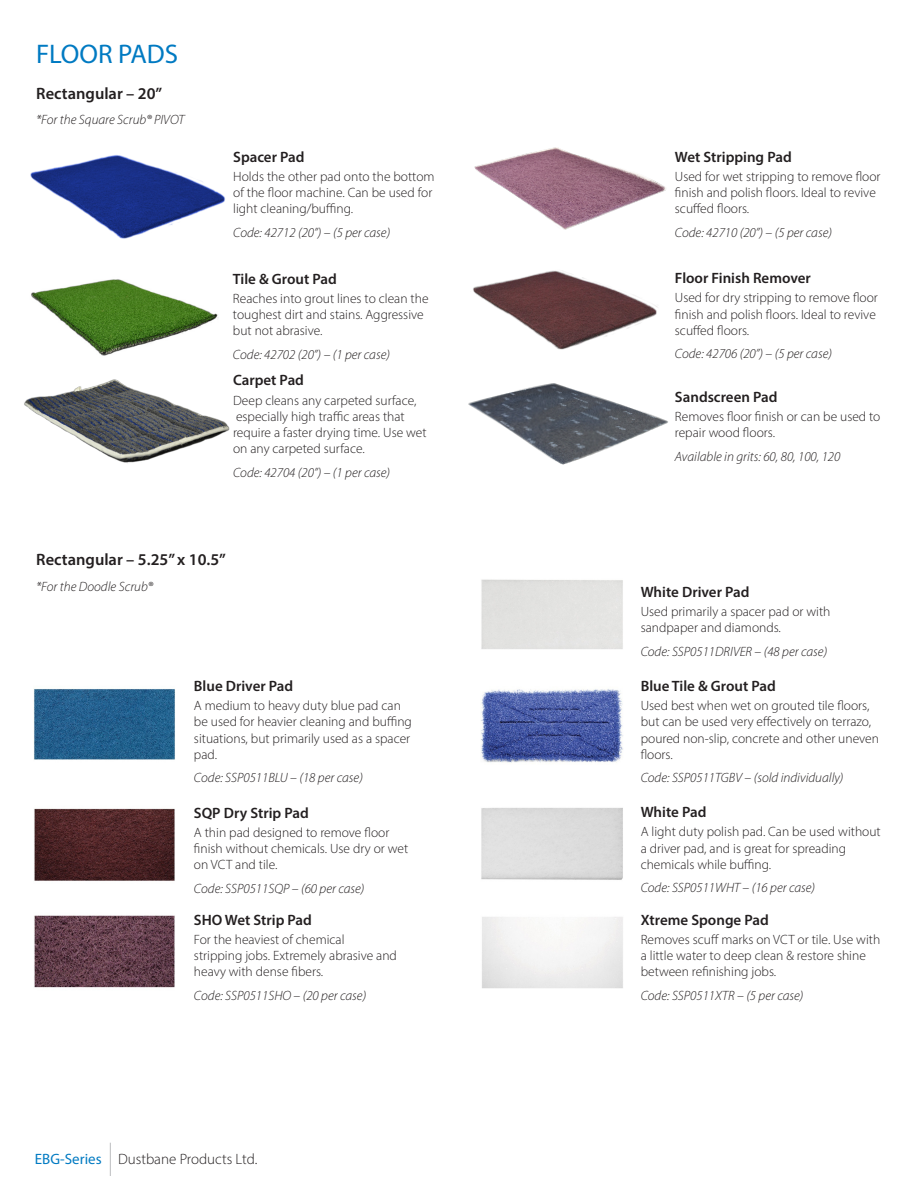
<style>
.page{position:relative;width:918px;height:1188px;background:#fff}
.page>*{position:absolute;margin:0;border:0;box-sizing:border-box;transform-origin:0 0}
.Cap_Titles{font:27px "Myriad Pro";color:#007ac2}
.t1{font:600 16.5px "Myriad Pro";color:#231f20}
.General_Subtext{font:600 15px "Myriad Pro";color:#231f20}
.General_Text{font:600 15px "Myriad Pro";color:#231f20}
.t2{font:300 15px "Myriad Pro";color:#231f20}
.General_Text-2{font:300 13.5px/16.2px "Myriad Pro";color:#231f20}
.General_Text-3{font:italic 300 13.5px "Myriad Pro";color:#231f20}
.s1{font-weight:400;color:#007ac2}
</style>
<div class="page">
<hr style="left:110px;top:1143px;width:1px;height:33px;background:#bcbdc0">
<img style="left:30px;top:155px;width:195px;height:84px">
<img style="left:31px;top:279px;width:187px;height:60px">
<img style="left:474px;top:147px;width:192px;height:76px">
<img style="left:34px;top:689px;width:141px;height:71px">
<div style="left:481px;top:579px;width:142px;height:70px;background:#e3e2e0"></div>
<img style="left:34px;top:915px;width:141px;height:73px">
<img style="left:34px;top:808px;width:141px;height:73px">
<img style="left:481px;top:689px;width:142px;height:74px">
<img style="left:481px;top:808px;width:142px;height:72px">
<img style="left:468px;top:388px;width:200px;height:77px">
<img style="left:24px;top:339px;width:206px;height:124px">
<img style="left:473px;top:223px;width:184px;height:165px">
<p class="Cap_Titles" style="left:36px;top:38px;width:144px">FLOOR PADS</p>
<p class="t1" style="left:36px;top:83px;width:128px">Rectangular – 20”</p>
<p class="General_Text-3" style="left:36px;top:112px;width:150px">*For the Square Scrub® PIVOT</p>
<p class="General_Text" style="left:233px;top:147px;width:73px">Spacer Pad</p>
<p class="General_Text-2" style="left:233px;top:168px;width:203px">Holds the other pad onto the bottom of the floor machine. Can be used for light cleaning/buffing.</p>
<p class="General_Text-3" style="left:233px;top:224px;width:159px">Code: 42712 (20”) – (5 per case)</p>
<p class="General_Subtext" style="left:233px;top:269px;width:105px">Tile &amp; Grout Pad</p>
<p class="General_Text-2" style="left:233px;top:290px;width:197px">Reaches into grout lines to clean the toughest dirt and stains. Aggressive but not abrasive.</p>
<p class="General_Text-3" style="left:233px;top:346px;width:159px">Code: 42702 (20”) – (1 per case)</p>
<p class="General_Text" style="left:233px;top:371px;width:72px">Carpet Pad</p>
<p class="General_Text-2" style="left:233px;top:392px;width:195px">Deep cleans any carpeted surface, especially high traffic areas that require a faster drying time. Use wet on any carpeted surface.</p>
<p class="General_Text-3" style="left:233px;top:464px;width:159px">Code: 42704 (20”) – (1 per case)</p>
<p class="t1" style="left:36px;top:549px;width:191px">Rectangular – 5.25” x 10.5”</p>
<p class="General_Text-3" style="left:36px;top:578px;width:119px">*For the Doodle Scrub®</p>
<p class="General_Subtext" style="left:194px;top:676px;width:101px">Blue Driver Pad</p>
<p class="General_Text-2" style="left:194px;top:697px;width:220px">A medium to heavy duty blue pad can be used for heavier cleaning and buffing situations, but primarily used as a spacer pad.</p>
<p class="General_Text-3" style="left:194px;top:770px;width:170px">Code: SSP0511BLU – (18 per case)</p>
<p class="General_Subtext" style="left:194px;top:803px;width:116px">SQP Dry Strip Pad</p>
<p class="General_Text-2" style="left:194px;top:824px;width:216px">A thin pad designed to remove floor finish without chemicals. Use dry or wet on VCT and tile.</p>
<p class="General_Text-3" style="left:194px;top:880px;width:172px">Code: SSP0511SQP – (60 per case)</p>
<p class="General_Subtext" style="left:194px;top:910px;width:120px">SHO Wet Strip Pad</p>
<p class="General_Text-2" style="left:194px;top:931px;width:205px">For the heaviest of chemical<br>stripping jobs. Extremely abrasive and heavy with dense fibers.</p>
<p class="General_Text-3" style="left:194px;top:987px;width:174px">Code: SSP0511SHO – (20 per case)</p>
<p class="t2" style="left:35px;top:1150px;width:224px"><span class="s1">EBG-Series</span> Dustbane Products Ltd.</p>
<p class="General_Text" style="left:675px;top:147px;width:118px">Wet Stripping Pad</p>
<p class="General_Text-2" style="left:675px;top:168px;width:207px">Used for wet stripping to remove floor finish and polish floors. Ideal to revive scuffed floors.</p>
<p class="General_Text-3" style="left:675px;top:224px;width:159px">Code: 42710 (20”) – (5 per case)</p>
<p class="General_Text" style="left:675px;top:269px;width:138px">Floor Finish Remover</p>
<p class="General_Text-2" style="left:675px;top:290px;width:204px">Used for dry stripping to remove floor finish and polish floors. Ideal to revive scuffed floors.</p>
<p class="General_Text-3" style="left:675px;top:346px;width:159px">Code: 42706 (20”) – (5 per case)</p>
<p class="General_Text" style="left:675px;top:387px;width:104px">Sandscreen Pad</p>
<p class="General_Text-2" style="left:675px;top:408px;width:207px">Removes floor finish or can be used to repair wood floors.</p>
<p class="General_Text-3" style="left:675px;top:448px;width:167px">Available in grits: 60, 80, 100, 120</p>
<p class="General_Subtext" style="left:641px;top:582px;width:110px">White Driver Pad</p>
<p class="General_Text-2" style="left:641px;top:603px;width:191px">Used primarily a spacer pad or with sandpaper and diamonds.</p>
<p class="General_Text-3" style="left:641px;top:643px;width:188px">Code: SSP0511DRIVER – (48 per case)</p>
<p class="General_Subtext" style="left:641px;top:676px;width:137px">Blue Tile &amp; Grout Pad</p>
<p class="General_Text-2" style="left:641px;top:697px;width:240px">Used best when wet on grouted tile floors, but can be used very effectively on terrazo, poured non-slip, concrete and other uneven floors.</p>
<p class="General_Text-3" style="left:641px;top:770px;width:204px">Code: SSP0511TGBV – (sold individually)</p>
<p class="General_Subtext" style="left:641px;top:803px;width:67px">White Pad</p>
<p class="General_Text-2" style="left:641px;top:824px;width:242px">A light duty polish pad. Can be used without a driver pad, and is great for spreading chemicals while buffing.</p>
<p class="General_Text-3" style="left:641px;top:880px;width:176px">Code: SSP0511WHT – (16 per case)</p>
<p class="General_Subtext" style="left:641px;top:910px;width:130px">Xtreme Sponge Pad</p>
<p class="General_Text-2" style="left:641px;top:931px;width:241px">Removes scuff marks on VCT or tile. Use with a little water to deep clean &amp; restore shine between refinishing jobs.</p>
<p class="General_Text-3" style="left:641px;top:987px;width:164px">Code: SSP0511XTR – (5 per case)</p>
</div>
